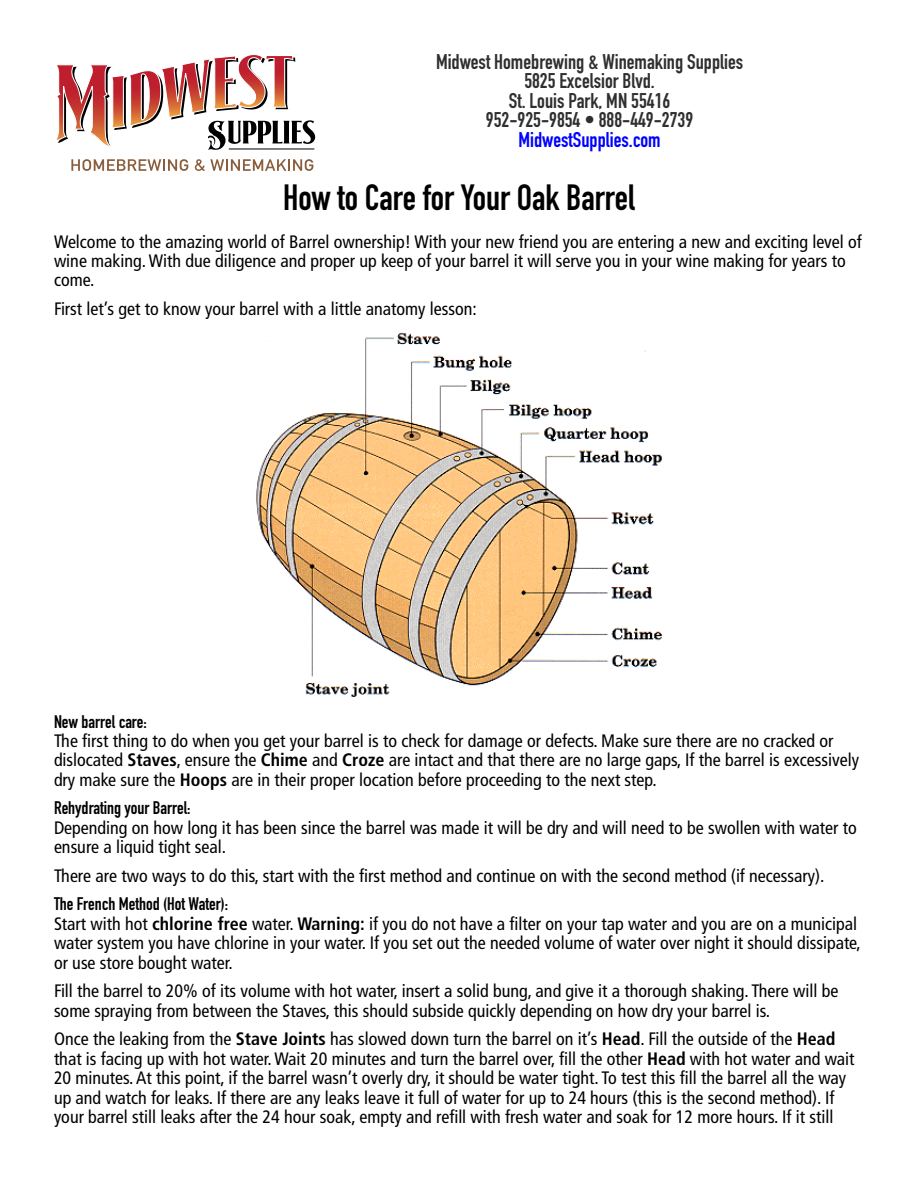
<style>
.page{position:relative;width:918px;height:1188px;background:#fff}
.page>*{position:absolute;margin:0;border:0;box-sizing:border-box;transform-origin:0 0}
.t1{font:36px "DIN Engschrift Std";color:#000}
.t2{font:21px/19.5px "DIN Engschrift Std";color:#2f2f2f;text-align:center}
.t3{font:21px "DIN Engschrift Std";color:#00f}
.t4{font:condensed 18px/19.5px "Frutiger LT Std";color:#000}
.t5{font:18px "DIN Engschrift Std";color:#000}
.s1{font-weight:700}
</style>
<div class="page">
<img style="left:256px;top:332px;width:406px;height:366px">
<svg style="left:56px;top:54px;width:260px;height:96px"></svg>
<svg style="left:71px;top:159px;width:117px;height:12px"></svg>
<svg style="left:195px;top:159px;width:118px;height:12px"></svg>
<p class="t2" style="left:436px;top:52px;width:309px">Midwest Homebrewing &amp; Winemaking Supplies<br>5825 Excelsior Blvd.<br>St. Louis Park, MN 55416<br>952-925-9854 • 888-449-2739</p>
<p class="t3" style="left:519px;top:127px;width:144px">MidwestSupplies.com</p>
<h1 class="t1" style="left:283px;top:176px;width:353px">How to Care for Your Oak Barrel</h1>
<p class="t4" style="left:54px;top:232px;width:809px">Welcome to the amazing world of Barrel ownership! With your new friend you are entering a new and exciting level of wine making. With due diligence and proper up keep of your barrel it will serve you in your wine making for years to come.</p>
<p class="t4" style="left:54px;top:299px;width:424px">First let’s get to know your barrel with a little anatomy lesson:</p>
<p class="t5" style="left:54px;top:711px;width:95px">New barrel care:</p>
<p class="t4" style="left:54px;top:731px;width:807px">The first thing to do when you get your barrel is to check for damage or defects. Make sure there are no cracked or dislocated <span class="s1">Staves</span>, ensure the <span class="s1">Chime</span> and <span class="s1">Croze</span> are intact and that there are no large gaps, If the barrel is excessively dry make sure the <span class="s1">Hoops</span> are in their proper location before proceeding to the next step.</p>
<p class="t5" style="left:54px;top:798px;width:138px">Rehydrating your Barrel:</p>
<p class="t4" style="left:54px;top:818px;width:804px">Depending on how long it has been since the barrel was made it will be dry and will need to be swollen with water to ensure a liquid tight seal.</p>
<p class="t4" style="left:54px;top:866px;width:772px">There are two ways to do this, start with the first method and continue on with the second method (if necessary).</p>
<p class="t5" style="left:54px;top:894px;width:176px">The French Method (Hot Water):</p>
<p class="t4" style="left:54px;top:914px;width:808px">Start with hot <span class="s1">chlorine free</span> water. <span class="s1">Warning:</span> if you do not have a filter on your tap water and you are on a municipal water system you have chlorine in your water. If you set out the needed volume of water over night it should dissipate, or use store bought water.</p>
<p class="t4" style="left:54px;top:982px;width:786px">Fill the barrel to 20% of its volume with hot water, insert a solid bung, and give it a thorough shaking. There will be some spraying from between the Staves, this should subside quickly depending on how dry your barrel is.</p>
<p class="t4" style="left:54px;top:1030px;width:802px">Once the leaking from the <span class="s1">Stave Joints</span> has slowed down turn the barrel on it’s <span class="s1">Head</span>. Fill the outside of the <span class="s1">Head </span>that is facing up with hot water. Wait 20 minutes and turn the barrel over, fill the other <span class="s1">Head</span> with hot water and wait 20 minutes. At this point, if the barrel wasn’t overly dry, it should be water tight. To test this fill the barrel all the way up and watch for leaks. If there are any leaks leave it full of water for up to 24 hours (this is the second method). If your barrel still leaks after the 24 hour soak, empty and refill with fresh water and soak for 12 more hours. If it still</p>
</div>
